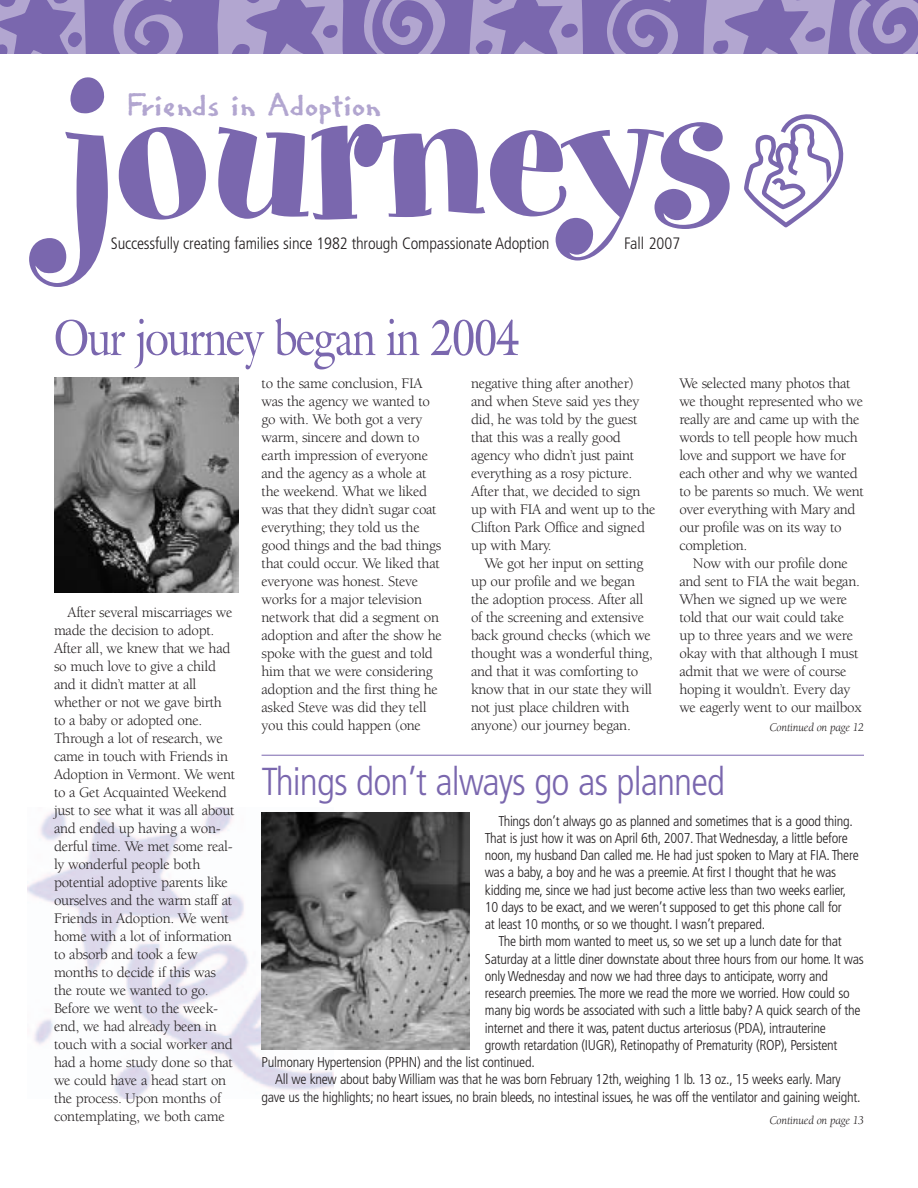
<style>
.page{position:relative;width:918px;height:1188px;background:#fff}
.page>*{position:absolute;margin:0;border:0;box-sizing:border-box;transform-origin:0 0}
.t1{font:210px "Spumoni LP";color:#7a67ae}
.t2{font:51px "Galant Condensed Normal";letter-spacing:-.025em;color:#7a67ae}
.t3{font:300 condensed 39px "Frutiger";letter-spacing:-.025em;color:#7a67ae}
.t4{font:34.5px "Regular Joe";letter-spacing:-.025em;color:#b2a6d0}
.t5{font:300 condensed 16.5px "Frutiger";letter-spacing:-.01em;color:#231f20}
.t6{font:15px/18px "Berkeley";letter-spacing:-.02em;color:#231f20}
.t7{font:300 condensed 14.25px/17.2px "Frutiger";letter-spacing:-.02em;color:#231f20}
.t8{font:italic 12px "Berkeley";letter-spacing:-.02em;color:#231f20}
</style>
<div class="page">
<img style="left:28px;top:808px;width:306px;height:290px">
<svg style="left:744px;top:114px;width:100px;height:114px"></svg>
<img style="left:54px;top:378px;width:185px;height:215px">
<img style="left:262px;top:813px;width:208px;height:236px">
<div style="left:87px;top:0;width:759px;height:54px;background:#7a67ae"></div>
<svg style="left:0;top:0;width:87px;height:54px;background:#8e7dba"></svg>
<svg style="left:113px;top:0;width:70px;height:54px;background:#9080bb"></svg>
<svg style="left:217px;top:0;width:128px;height:54px;background:#9788c0"></svg>
<svg style="left:359px;top:0;width:87px;height:54px;background:#9080bb"></svg>
<svg style="left:469px;top:0;width:115px;height:54px;background:#9585be"></svg>
<svg style="left:606px;top:0;width:73px;height:54px;background:#8c7cb9"></svg>
<svg style="left:703px;top:0;width:135px;height:54px;background:#9787bf"></svg>
<svg style="left:846px;top:0;width:72px;height:54px;background:#9080bb"></svg>
<hr style="left:262px;top:755px;width:602px;height:1px;background:#7a67ae">
<h1 class="t1" style="left:69px;top:80px;width:666px">journeys</h1>
<h3 class="t4" style="left:126px;top:87px;width:257px">Friends in Adoption</h3>
<p class="t5" style="left:111px;top:237px;width:440px">Successfully creating families since 1982 through Compassionate Adoption</p>
<p class="t5" style="left:624px;top:237px;width:58px">Fall 2007</p>
<h2 class="t2" style="left:54px;top:308px;width:467px">Our journey began in 2004</h2>
<p class="t6" style="left:54px;top:604px;width:183px;text-indent:14px">After several miscarriages we made the decision to adopt.<br>After all, we knew that we had so much love to give a child and it didn’t matter at all whether or not we gave birth to a baby or adopted one.<br>Through a lot of research, we came in touch with Friends in<br>Adoption in Vermont. We went to a Get Acquainted Weekend just to see what it was all about and ended up having a won&shy;derful time. We met some real&shy;ly wonderful people both potential adoptive parents like ourselves and the warm staff at<br>Friends in Adoption. We went home with a lot of information to absorb and took a few months to decide if this was the route we wanted to go.<br>Before we went to the week&shy;end, we had already been in touch with a social worker and had a home study done so that we could have a head start on the process. Upon months of contemplating, we both came</p>
<p class="t6" style="left:262px;top:376px;width:182px">to the same conclusion, FIA was the agency we wanted to go with. We both got a very warm, sincere and down to earth impression of everyone and the agency as a whole at the weekend. What we liked was that they didn’t sugar coat everything; they told us the good things and the bad things that could occur. We liked that everyone was honest. Steve works for a major television network that did a segment on adoption and after the show he spoke with the guest and told him that we were considering adoption and the first thing he asked Steve was did they tell you this could happen (one</p>
<p class="t6" style="left:471px;top:376px;width:186px">negative thing after another) and when Steve said yes they did, he was told by the guest that this was a really good agency who didn’t just paint everything as a rosy picture.<br>After that, we decided to sign up with FIA and went up to the<br>Clifton Park Office and signed up with Mary.</p>
<p class="t6" style="left:471px;top:556px;width:183px;text-indent:14px">We got her input on setting up our profile and we began the adoption process. After all of the screening and extensive back ground checks (which we thought was a wonderful thing, and that it was comforting to know that in our state they will not just place children with anyone) our journey began.</p>
<p class="t6" style="left:679px;top:376px;width:186px">We selected many photos that we thought represented who we really are and came up with the words to tell people how much love and support we have for each other and why we wanted to be parents so much. We went over everything with Mary and our profile was on its way to completion.</p>
<p class="t6" style="left:679px;top:556px;width:184px;text-indent:14px">Now with our profile done and sent to FIA the wait began.<br>When we signed up we were told that our wait could take up to three years and we were okay with that although I must admit that we were of course hoping it wouldn’t. Every day we eagerly went to our mailbox</p>
<p class="t8" style="left:770px;top:723px;width:96px">Continued on page 12</p>
<h3 class="t3" style="left:262px;top:766px;width:465px">Things don’t always go as planned</h3>
<p class="t7" style="left:485px;top:813px;width:375px;text-indent:14px">Things don’t always go as planned and sometimes that is a good thing.<br>That is just how it was on April 6th, 2007. That Wednesday, a little before noon, my husband Dan called me. He had just spoken to Mary at FIA. There was a baby, a boy and he was a preemie. At first I thought that he was kidding me, since we had just become active less than two weeks earlier, 10 days to be exact, and we weren’t supposed to get this phone call for<br>at least 10 months, or so we thought. I wasn’t prepared.</p>
<p class="t7" style="left:498px;top:934px;width:345px">The birth mom wanted to meet us, so we set up a lunch date for that</p>
<p class="t7" style="left:485px;top:951px;width:380px">Saturday at a little diner downstate about three hours from our home. It was</p>
<p class="t7" style="left:485px;top:969px;width:345px">only Wednesday and now we had three days to anticipate, worry and</p>
<p class="t7" style="left:485px;top:986px;width:366px">research preemies. The more we read the more we worried. How could so</p>
<p class="t7" style="left:485px;top:1003px;width:377px">many big words be associated with such a little baby? A quick search of the</p>
<p class="t7" style="left:485px;top:1020px;width:343px">internet and there it was, patent ductus arteriosus (PDA), intrauterine</p>
<p class="t7" style="left:485px;top:1038px;width:354px">growth retardation (IUGR), Retinopathy of Prematurity (ROP), Persistent</p>
<p class="t7" style="left:262px;top:1055px;width:275px">Pulmonary Hypertension (PPHN) and the list continued.</p>
<p class="t7" style="left:275px;top:1072px;width:567px">All we knew about baby William was that he was born February 12th, weighing 1 lb. 13 oz., 15 weeks early. Mary</p>
<p class="t7" style="left:262px;top:1089px;width:600px">gave us the highlights; no heart issues, no brain bleeds, no intestinal issues, he was off the ventilator and gaining weight.</p>
<p class="t8" style="left:770px;top:1115px;width:96px">Continued on page 13</p>
</div>
